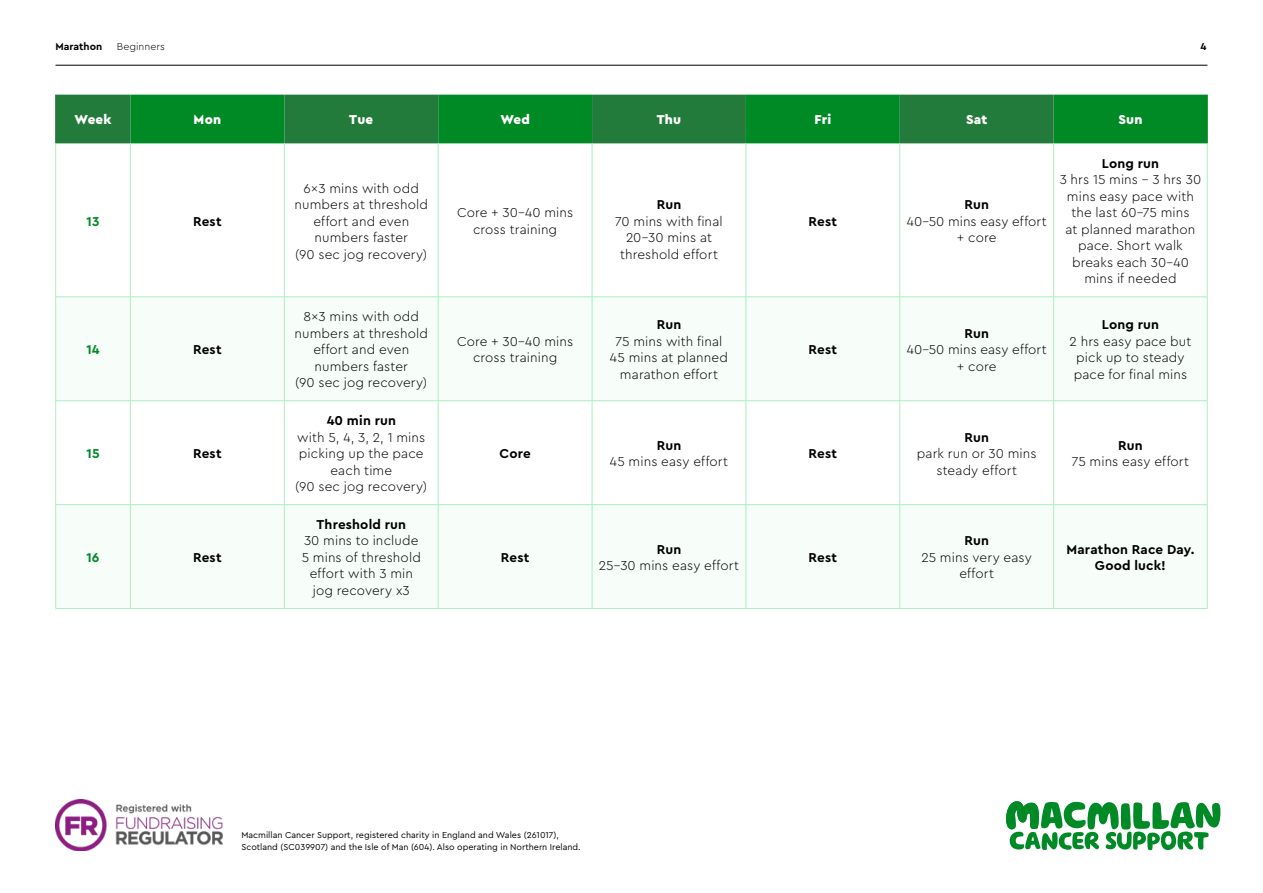
<style>
.page{position:relative;width:1263px;height:893px;background:#fff}
.page>*{position:absolute;margin:0;border:0;box-sizing:border-box;transform-origin:0 0}
.t1{font:300 13.5px/16.5px "Cera Pro Macmillan";letter-spacing:.01em;color:#000;text-align:center}
.t2{font:700 13.5px/16.5px "Cera Pro Macmillan";letter-spacing:.01em;color:#000;text-align:center}
.t3{font:900 13.5px "Cera Pro Macmillan";letter-spacing:.01em;color:#fff}
.t4{font:700 13.5px "Cera Pro Macmillan";color:#008a26}
.t5{font:700 10.5px "Cera Pro Macmillan";color:#000}
.t6{font:300 10.5px "Cera Pro Macmillan";color:#000}
.t7{font:9px/12px "Cera Pro Macmillan";color:#000}
</style>
<div class="page">
<div style="left:56px;top:95px;width:74px;height:48px;background:#227b3b"></div>
<svg style="left:130px;top:95px;width:1077px;height:48px;background:#08862b"></svg>
<svg style="left:592px;top:95px;width:462px;height:48px;background:#168034"></svg>
<svg style="left:56px;top:298px;width:1151px;height:310px"></svg>
<hr style="left:55px;top:95px;width:1px;height:48px;background:#227b3b">
<hr style="left:1207px;top:95px;width:1px;height:48px;background:#008a26">
<hr style="left:55px;top:143px;width:1px;height:154px;background:#aaefc0">
<hr style="left:130px;top:143px;width:1px;height:154px;background:#aaefc0">
<hr style="left:284px;top:143px;width:1px;height:154px;background:#aaefc0">
<hr style="left:438px;top:143px;width:1px;height:154px;background:#aaefc0">
<hr style="left:592px;top:143px;width:1px;height:154px;background:#aaefc0">
<hr style="left:746px;top:143px;width:1px;height:154px;background:#aaefc0">
<hr style="left:899px;top:143px;width:1px;height:154px;background:#aaefc0">
<hr style="left:1053px;top:143px;width:1px;height:154px;background:#aaefc0">
<hr style="left:1207px;top:143px;width:1px;height:154px;background:#aaefc0">
<hr style="left:55px;top:297px;width:1px;height:104px;background:#aaefc0">
<hr style="left:56px;top:297px;width:74px;height:1px;background:#aaefc0">
<hr style="left:130px;top:297px;width:1px;height:104px;background:#aaefc0">
<hr style="left:130px;top:297px;width:154px;height:1px;background:#aaefc0">
<hr style="left:284px;top:297px;width:154px;height:1px;background:#aaefc0">
<hr style="left:438px;top:297px;width:154px;height:1px;background:#aaefc0">
<hr style="left:592px;top:297px;width:154px;height:1px;background:#aaefc0">
<hr style="left:746px;top:297px;width:154px;height:1px;background:#aaefc0">
<hr style="left:900px;top:297px;width:154px;height:1px;background:#aaefc0">
<hr style="left:284px;top:297px;width:1px;height:104px;background:#aaefc0">
<hr style="left:438px;top:297px;width:1px;height:104px;background:#aaefc0">
<hr style="left:592px;top:297px;width:1px;height:104px;background:#aaefc0">
<hr style="left:746px;top:297px;width:1px;height:104px;background:#aaefc0">
<hr style="left:899px;top:297px;width:1px;height:104px;background:#aaefc0">
<hr style="left:1053px;top:297px;width:1px;height:104px;background:#aaefc0">
<hr style="left:1054px;top:297px;width:153px;height:1px;background:#aaefc0">
<hr style="left:1207px;top:297px;width:1px;height:104px;background:#aaefc0">
<hr style="left:55px;top:401px;width:1px;height:103px;background:#aaefc0">
<hr style="left:56px;top:400px;width:74px;height:1px;background:#aaefc0">
<hr style="left:130px;top:401px;width:1px;height:103px;background:#aaefc0">
<hr style="left:130px;top:400px;width:154px;height:1px;background:#aaefc0">
<hr style="left:284px;top:401px;width:1px;height:103px;background:#aaefc0">
<hr style="left:284px;top:400px;width:154px;height:1px;background:#aaefc0">
<hr style="left:438px;top:401px;width:1px;height:103px;background:#aaefc0">
<hr style="left:438px;top:400px;width:154px;height:1px;background:#aaefc0">
<hr style="left:592px;top:401px;width:1px;height:103px;background:#aaefc0">
<hr style="left:592px;top:400px;width:154px;height:1px;background:#aaefc0">
<hr style="left:746px;top:401px;width:1px;height:103px;background:#aaefc0">
<hr style="left:746px;top:400px;width:154px;height:1px;background:#aaefc0">
<hr style="left:899px;top:401px;width:1px;height:103px;background:#aaefc0">
<hr style="left:900px;top:400px;width:154px;height:1px;background:#aaefc0">
<hr style="left:1053px;top:401px;width:1px;height:103px;background:#aaefc0">
<hr style="left:1054px;top:400px;width:153px;height:1px;background:#aaefc0">
<hr style="left:1207px;top:401px;width:1px;height:103px;background:#aaefc0">
<hr style="left:55px;top:505px;width:1px;height:103px;background:#aaefc0">
<hr style="left:56px;top:504px;width:74px;height:1px;background:#aaefc0">
<hr style="left:130px;top:505px;width:1px;height:103px;background:#aaefc0">
<hr style="left:130px;top:504px;width:154px;height:1px;background:#aaefc0">
<hr style="left:284px;top:505px;width:1px;height:103px;background:#aaefc0">
<hr style="left:284px;top:504px;width:154px;height:1px;background:#aaefc0">
<hr style="left:438px;top:505px;width:1px;height:103px;background:#aaefc0">
<hr style="left:438px;top:504px;width:154px;height:1px;background:#aaefc0">
<hr style="left:592px;top:505px;width:1px;height:103px;background:#aaefc0">
<hr style="left:592px;top:504px;width:154px;height:1px;background:#aaefc0">
<hr style="left:746px;top:505px;width:1px;height:103px;background:#aaefc0">
<hr style="left:746px;top:504px;width:154px;height:1px;background:#aaefc0">
<hr style="left:899px;top:505px;width:1px;height:103px;background:#aaefc0">
<hr style="left:900px;top:504px;width:154px;height:1px;background:#aaefc0">
<hr style="left:1053px;top:505px;width:1px;height:103px;background:#aaefc0">
<hr style="left:1054px;top:504px;width:153px;height:1px;background:#aaefc0">
<hr style="left:1207px;top:505px;width:1px;height:103px;background:#aaefc0">
<hr style="left:56px;top:608px;width:74px;height:1px;background:#aaefc0">
<hr style="left:130px;top:608px;width:154px;height:1px;background:#aaefc0">
<hr style="left:284px;top:608px;width:154px;height:1px;background:#aaefc0">
<hr style="left:438px;top:608px;width:154px;height:1px;background:#aaefc0">
<hr style="left:592px;top:608px;width:154px;height:1px;background:#aaefc0">
<hr style="left:746px;top:608px;width:154px;height:1px;background:#aaefc0">
<hr style="left:900px;top:608px;width:154px;height:1px;background:#aaefc0">
<hr style="left:1054px;top:608px;width:153px;height:1px;background:#aaefc0">
<hr style="left:56px;top:65px;width:1151px;height:1px;background:#000">
<svg style="left:1006px;top:801px;width:214px;height:49px"></svg>
<img style="left:56px;top:799px;width:166px;height:51px">
<p class="t5" style="left:56px;top:38px;width:48px">Marathon</p>
<p class="t6" style="left:117px;top:39px;width:49px">Beginners</p>
<p class="t5" style="left:1200px;top:38px;width:8px">4</p>
<p class="t3" style="left:75px;top:109px;width:38px">Week</p>
<p class="t3" style="left:194px;top:109px;width:29px">Mon</p>
<p class="t3" style="left:349px;top:109px;width:25px">Tue</p>
<p class="t3" style="left:500px;top:109px;width:31px">Wed</p>
<p class="t3" style="left:657px;top:109px;width:26px">Thu</p>
<p class="t3" style="left:814px;top:109px;width:18px">Fri</p>
<p class="t3" style="left:966px;top:109px;width:23px">Sat</p>
<p class="t3" style="left:1118px;top:109px;width:26px">Sun</p>
<p class="t4" style="left:87px;top:210px;width:14px">13</p>
<p class="t2" style="left:193px;top:211px;width:30px">Rest</p>
<p class="t4" style="left:86px;top:339px;width:15px">14</p>
<p class="t2" style="left:193px;top:340px;width:30px">Rest</p>
<p class="t4" style="left:87px;top:443px;width:15px">15</p>
<p class="t2" style="left:193px;top:444px;width:30px">Rest</p>
<p class="t4" style="left:87px;top:547px;width:14px">16</p>
<p class="t2" style="left:193px;top:548px;width:30px">Rest</p>
<p class="t1" style="left:294px;top:179px;width:135px">6x3 mins with odd numbers at threshold effort and even numbers faster<br>(90 sec jog recovery)</p>
<p class="t1" style="left:295px;top:307px;width:135px">8x3 mins with odd numbers at threshold effort and even numbers faster<br>(90 sec jog recovery)</p>
<p class="t2" style="left:327px;top:411px;width:71px">40 min run</p>
<p class="t1" style="left:295px;top:428px;width:133px">with 5, 4, 3, 2, 1 mins picking up the pace each time<br>(90 sec jog recovery)</p>
<p class="t2" style="left:316px;top:515px;width:91px">Threshold run</p>
<p class="t1" style="left:302px;top:531px;width:121px">30 mins to include<br>5 mins of threshold effort with 3 min jog recovery x3</p>
<p class="t1" style="left:457px;top:203px;width:118px">Core + 30-40 mins cross training</p>
<p class="t1" style="left:457px;top:332px;width:118px">Core + 30-40 mins cross training</p>
<p class="t2" style="left:500px;top:444px;width:33px">Core</p>
<p class="t2" style="left:657px;top:195px;width:26px">Run</p>
<p class="t1" style="left:615px;top:212px;width:109px">70 mins with final<br>20-30 mins at threshold effort</p>
<p class="t2" style="left:809px;top:211px;width:30px">Rest</p>
<p class="t2" style="left:657px;top:315px;width:26px">Run</p>
<p class="t1" style="left:610px;top:332px;width:120px">75 mins with final<br>45 mins at planned marathon effort</p>
<p class="t2" style="left:809px;top:340px;width:30px">Rest</p>
<p class="t2" style="left:657px;top:436px;width:26px">Run</p>
<p class="t1" style="left:610px;top:452px;width:120px">45 mins easy effort</p>
<p class="t2" style="left:809px;top:444px;width:30px">Rest</p>
<p class="t2" style="left:501px;top:548px;width:30px">Rest</p>
<p class="t2" style="left:657px;top:540px;width:26px">Run</p>
<p class="t1" style="left:599px;top:556px;width:142px">25-30 mins easy effort</p>
<p class="t2" style="left:809px;top:548px;width:30px">Rest</p>
<p class="t2" style="left:964px;top:195px;width:26px">Run</p>
<p class="t1" style="left:907px;top:212px;width:141px">40-50 mins easy effort + core</p>
<p class="t2" style="left:1102px;top:154px;width:59px">Long run</p>
<p class="t1" style="left:1060px;top:170px;width:143px">3 hrs 15 mins - 3 hrs 30 mins easy pace with the last 60-75 mins<br>at planned marathon pace. Short walk breaks each 30-40 mins if needed</p>
<p class="t2" style="left:964px;top:323px;width:26px">Run</p>
<p class="t1" style="left:907px;top:340px;width:141px">40-50 mins easy effort + core</p>
<p class="t2" style="left:1102px;top:315px;width:59px">Long run</p>
<p class="t1" style="left:1069px;top:332px;width:123px">2 hrs easy pace but pick up to steady pace for final mins</p>
<p class="t2" style="left:964px;top:427px;width:26px">Run</p>
<p class="t1" style="left:917px;top:444px;width:121px">park run or 30 mins steady effort</p>
<p class="t2" style="left:1118px;top:436px;width:26px">Run</p>
<p class="t1" style="left:1072px;top:452px;width:119px">75 mins easy effort</p>
<p class="t2" style="left:964px;top:531px;width:26px">Run</p>
<p class="t1" style="left:921px;top:548px;width:112px">25 mins very easy effort</p>
<p class="t2" style="left:1066px;top:540px;width:130px">Marathon Race Day.<br>Good luck!</p>
<p class="t7" style="left:241px;top:829px;width:341px">Macmillan Cancer Support, registered charity in England and Wales (261017),<br>Scotland (SC039907) and the Isle of Man (604). Also operating in Northern Ireland.</p>
</div>
